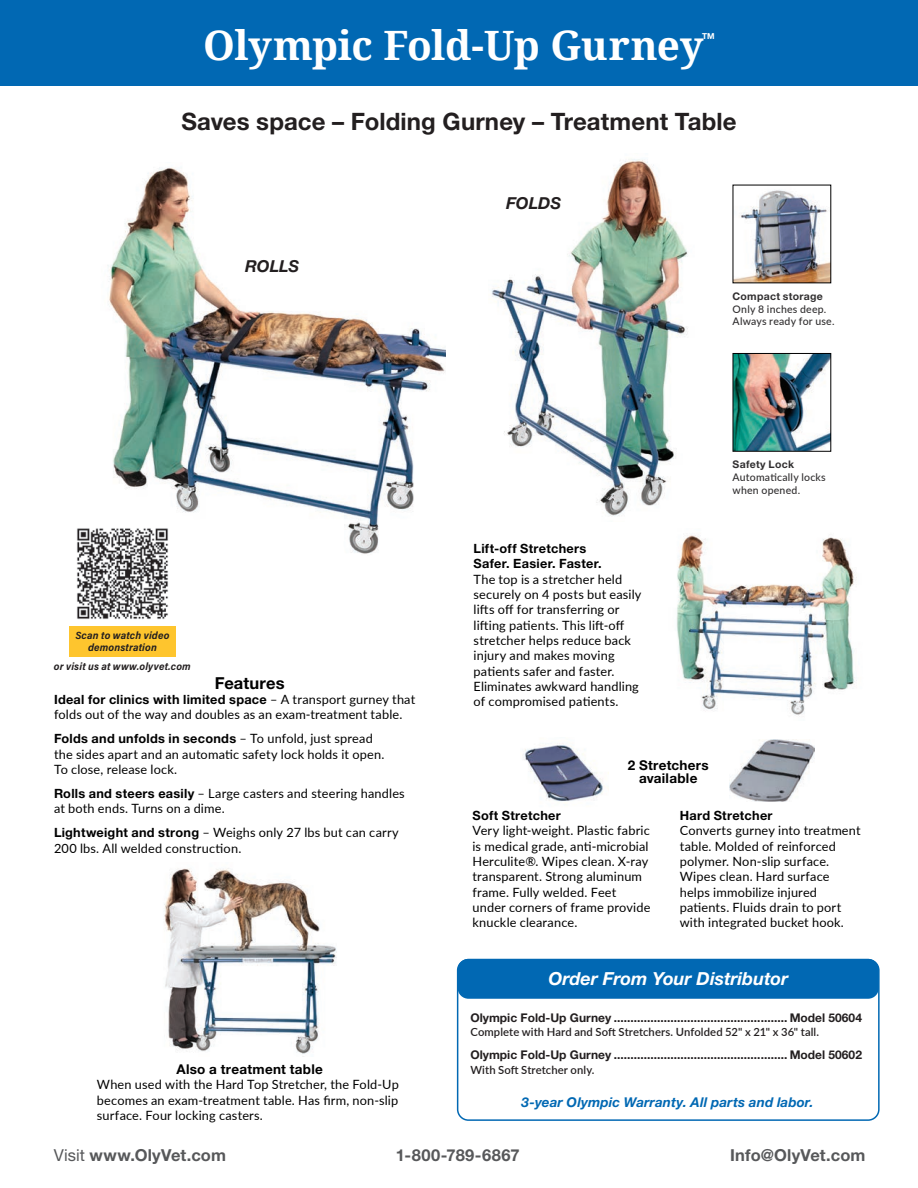
<style>
.page{position:relative;width:918px;height:1188px;background:#fff}
.page>*{position:absolute;margin:0;border:0;box-sizing:border-box;transform-origin:0 0}
.t1{font:700 40.5px "Droid Serif";letter-spacing:-.015em;color:#fff}
.t2{font:700 24px "Helvetica Neue LT Std";letter-spacing:.005em;color:#231f20}
.t3{font:italic 700 18px "Helvetica Neue LT Std";color:#fff}
.t4{font:700 16.5px "Helvetica Neue LT Std";letter-spacing:.01em;color:#57585a}
.t5{font:italic 700 16.5px "Helvetica Neue LT Std";letter-spacing:-.005em;color:#231f20}
.t6{font:700 16.5px "Helvetica Neue LT Std";letter-spacing:.01em;color:#000001}
.t7{font:700 13.5px/13.5px "Helvetica Neue LT Std";letter-spacing:.02em;color:#000001;text-align:center}
.t8{font:italic 700 13.5px "Helvetica Neue LT Std";letter-spacing:.01em;color:#0168b3}
.t9{font:12.75px/15.3px "Lato";letter-spacing:.015em;color:#000001}
.t10{font:700 12.75px/15.3px "Helvetica Neue LT Std";letter-spacing:.02em;color:#000001}
.t11{font:700 12px "Helvetica Neue LT Std";color:#231f20}
.t12{font:600 11.25px "Lato";letter-spacing:.01em;color:#231f20}
.t13{font:500 10.5px/12.6px "Lato";letter-spacing:.02em;color:#312f30}
.t14{font:italic 700 10.5px/12.6px "Acumin Pro Semi Cond";letter-spacing:.02em;color:#231f20;text-align:center}
.t15{font:700 10.5px "Helvetica Neue LT Std";letter-spacing:.025em;color:#312f30}
.t16{font:700 8.25px "Helvetica Neue LT Std";color:#fff}
.s1{font-family:"Lato";font-weight:400}
.s2{font-family:"Helvetica Neue LT Std";font-weight:700}
.s3{font-weight:400}
</style>
<div class="page">
<img style="left:732px;top:184px;width:100px;height:100px">
<img style="left:732px;top:353px;width:100px;height:99px">
<div style="left:0;top:0;width:918px;height:86px;background:#0168b3"></div>
<img style="left:107px;top:167px;width:339px;height:387px">
<img style="left:491px;top:159px;width:197px;height:357px">
<img style="left:676px;top:535px;width:181px;height:181px">
<img style="left:164px;top:868px;width:173px;height:186px">
<img style="left:522px;top:743px;width:87px;height:58px">
<img style="left:729px;top:740px;width:86px;height:61px">
<div style="left:457px;top:959px;width:423px;height:162px;border:2px solid #0168b3;border-radius:11px"></div>
<div style="left:458px;top:959px;width:421px;height:40px;background:#0168b3;border-radius:11px"></div>
<img style="left:77px;top:525px;width:94px;height:94px">
<div style="left:69px;top:626px;width:107px;height:30px;background:#fec52e"></div>
<h1 class="t1" style="left:203px;top:17px;width:502px">Olympic Fold-Up Gurney</h1>
<p class="t16" style="left:702px;top:31px;width:14px">TM</p>
<h2 class="t2" style="left:181px;top:107px;width:557px">Saves space – Folding Gurney – Treatment Table</h2>
<p class="t5" style="left:245px;top:256px;width:55px">ROLLS</p>
<p class="t14" style="left:75px;top:628px;width:96px">Scan to watch video demonstration</p>
<p class="t14" style="left:54px;top:660px;width:138px">or visit us at www.olyvet.com</p>
<p class="t6" style="left:215px;top:673px;width:71px">Features</p>
<p class="t10" style="left:54px;top:692px;width:363px">Ideal for clinics with limited space <span class="s1">– A transport gurney that</span></p>
<p class="t9" style="left:54px;top:707px;width:350px">folds out of the way and doubles as an exam-treatment table.</p>
<p class="t10" style="left:54px;top:731px;width:320px">Folds and unfolds in seconds <span class="s1">– To unfold, just spread</span></p>
<p class="t9" style="left:54px;top:746px;width:332px">the sides apart and an automatic safety lock holds it open.<br>To close, release lock.</p>
<p class="t9" style="left:54px;top:785px;width:352px"><span class="s2">Rolls and steers easily</span> – Large casters and steering handles at both ends. Turns on a dime.</p>
<p class="t9" style="left:54px;top:824px;width:346px"><span class="s2">Lightweight and strong</span> – Weighs only 27 lbs but can carry<br>200 lbs. All welded construction.</p>
<p class="t7" style="left:177px;top:1062px;width:148px">Also a treatment table</p>
<p class="t9" style="left:97px;top:1077px;width:303px;text-align:justify">When used with the Hard Top Stretcher, the Fold-Up becomes an exam-treatment table. Has firm, non-slip surface. Four locking casters.</p>
<p class="t5" style="left:506px;top:193px;width:56px">FOLDS</p>
<p class="t15" style="left:733px;top:290px;width:92px">Compact storage</p>
<p class="t13" style="left:733px;top:302px;width:103px">Only 8 inches deep.<br>Always ready for use.</p>
<p class="t10" style="left:474px;top:541px;width:130px">Lift-off Stretchers<br>Safer. Easier. Faster.</p>
<p class="t9" style="left:474px;top:571px;width:169px">The top is a stretcher held securely on 4 posts but easily lifts off for transferring or lifting patients. This lift-off stretcher helps reduce back injury and makes moving patients safer and faster.<br>Eliminates awkward handling of compromised patients.</p>
<p class="t7" style="left:628px;top:758px;width:83px">2 Stretchers available</p>
<p class="t15" style="left:733px;top:458px;width:63px">Safety Lock</p>
<p class="t13" style="left:733px;top:470px;width:95px">Automatically locks when opened.</p>
<p class="t10" style="left:472px;top:808px;width:90px">Soft Stretcher</p>
<p class="t9" style="left:472px;top:823px;width:179px">Very light-weight. Plastic fabric is medical grade, anti-microbial<br>Herculite®. Wipes clean. X-ray transparent. Strong aluminum frame. Fully welded. Feet under corners of frame provide knuckle clearance.</p>
<p class="t10" style="left:680px;top:808px;width:94px">Hard Stretcher</p>
<p class="t9" style="left:680px;top:823px;width:182px">Converts gurney into treatment table. Molded of reinforced polymer. Non-slip surface.<br>Wipes clean. Hard surface helps immobilize injured patients. Fluids drain to port with integrated bucket hook.</p>
<h3 class="t3" style="left:548px;top:967px;width:241px">Order From Your Distributor</h3>
<p class="t11" style="left:470px;top:1010px;width:393px">Olympic Fold-Up Gurney .................................................... Model 50604</p>
<p class="t12" style="left:470px;top:1024px;width:350px">Complete with Hard and Soft Stretchers. Unfolded 52" x 21" x 36" tall.</p>
<p class="t11" style="left:470px;top:1047px;width:393px">Olympic Fold-Up Gurney .................................................... Model 50602</p>
<p class="t12" style="left:470px;top:1061px;width:125px">With Soft Stretcher only.</p>
<p class="t8" style="left:522px;top:1094px;width:293px">3-year Olympic Warranty. All parts and labor.</p>
<p class="t4" style="left:54px;top:1145px;width:174px"><span class="s3">Visit</span> www.OlyVet.com</p>
<p class="t4" style="left:396px;top:1145px;width:125px">1-800-789-6867</p>
<p class="t4" style="left:730px;top:1145px;width:137px">Info@OlyVet.com</p>
</div>
